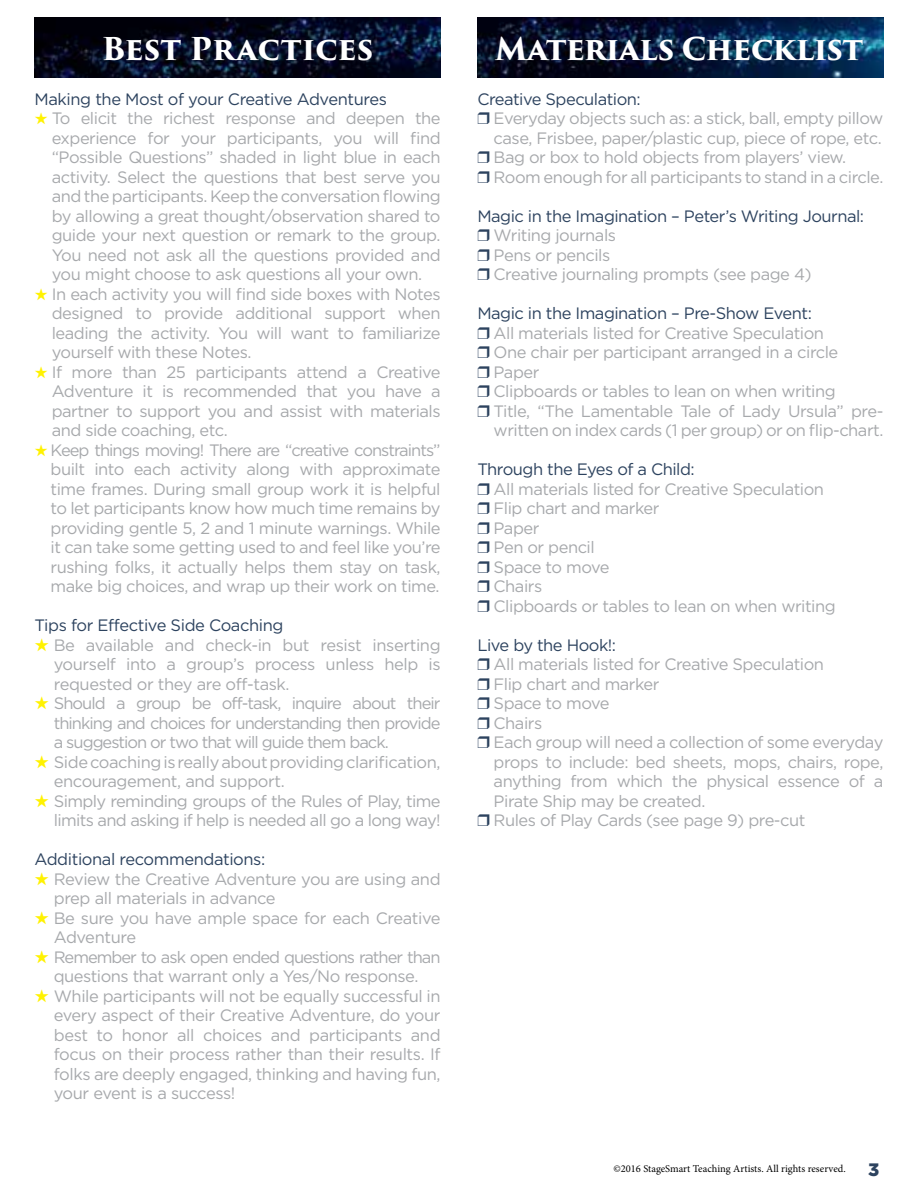
<style>
.page{position:relative;width:918px;height:1188px;background:#fff}
.page>*{position:absolute;margin:0;border:0;box-sizing:border-box;transform-origin:0 0}
.t1{font:700 30.6px "Trajan Pro 3";letter-spacing:-.015em;color:#fff}
.t2{font:900 18px "Gotham";color:#2d435f}
.t3{font:16.5px/19.5px "Gotham";letter-spacing:-.03em;color:#a7a9ac}
.t4{font:16.5px "Gotham";letter-spacing:-.03em;color:#2d435f}
.t5{font:16.5px/19.5px "Gotham";letter-spacing:-.06em;color:#a7a9ac;text-align:center}
.t6{font:10.5px "Minion Pro";color:#000}
.s1{color:#fff200}
</style>
<div class="page">
<img style="left:35px;top:17px;width:406px;height:61px">
<img style="left:477px;top:17px;width:406px;height:61px">
<h1 class="t1" style="left:102px;top:26px;width:273px">Best Practices</h1>
<h1 class="t1" style="left:495px;top:26px;width:370px">Materials Checklist</h1>
<p class="t4" style="left:35px;top:90px;width:354px">Making the Most of your Creative Adventures</p>
<p class="t3" style="left:52px;top:108px;width:390px;text-align:justify;text-indent:-17px"><span class="s1">★</span> To elicit the richest response and deepen the experience for your participants, you will find “Possible Questions” shaded in light blue in each activity. Select the questions that best serve you and the participants. Keep the conversation flowing by allowing a great thought/observation shared to guide your next question or remark to the group.<br>You need not ask all the questions provided and you might choose to ask questions all your own.</p>
<p class="t3" style="left:52px;top:284px;width:390px;text-align:justify;text-indent:-17px"><span class="s1">★</span> In each activity you will find side boxes with Notes designed to provide additional support when leading the activity. You will want to familiarize yourself with these Notes.</p>
<p class="t3" style="left:52px;top:362px;width:390px;text-align:justify;text-indent:-17px"><span class="s1">★</span> If more than 25 participants attend a Creative Adventure it is recommended that you have a partner to support you and assist with materials and side coaching, etc.</p>
<p class="t3" style="left:51px;top:440px;width:392px;text-align:justify;text-indent:-16px"><span class="s1">★</span> Keep things moving! There are “creative constraints” built into each activity along with approximate time frames. During small group work it is helpful to let participants know how much time remains by providing gentle 5, 2 and 1 minute warnings. While it can take some getting used to and feel like you’re rushing folks, it actually helps them stay on task, make big choices, and wrap up their work on time.</p>
<p class="t4" style="left:35px;top:616px;width:250px">Tips for Effective Side Coaching</p>
<p class="t3" style="left:54px;top:635px;width:388px;text-align:justify;text-indent:-19px"><span class="s1">★</span> Be available and check-in but resist inserting yourself into a group’s process unless help is requested or they are off-task.</p>
<p class="t3" style="left:54px;top:693px;width:388px;text-align:justify;text-indent:-19px"><span class="s1">★</span> Should a group be off-task, inquire about their thinking and choices for understanding then provide a suggestion or two that will guide them back.</p>
<p class="t3" style="left:54px;top:752px;width:388px;text-indent:-19px"><span class="s1">★</span> Side coaching is really about providing clarification, encouragement, and support.</p>
<p class="t3" style="left:35px;top:791px;width:408px;text-align:right"><span class="s1">★</span> Simply reminding groups of the Rules of Play, time limits and asking if help is needed all go a long way!</p>
<p class="t4" style="left:35px;top:850px;width:232px">Additional recommendations:</p>
<p class="t3" style="left:54px;top:869px;width:388px;text-indent:-19px"><span class="s1">★</span> Review the Creative Adventure you are using and prep all materials in advance</p>
<p class="t3" style="left:54px;top:908px;width:388px;text-indent:-19px"><span class="s1">★</span> Be sure you have ample space for each Creative<br>Adventure</p>
<p class="t5" style="left:35px;top:947px;width:408px"><span class="s1">★</span> Remember to ask open ended questions rather than questions that warrant only a Yes/No response.</p>
<p class="t3" style="left:54px;top:986px;width:388px;text-align:justify;text-indent:-19px"><span class="s1">★</span> While participants will not be equally successful in every aspect of their Creative Adventure, do your best to honor all choices and participants and focus on their process rather than their results. If folks are deeply engaged, thinking and having fun, your event is a success!</p>
<p class="t4" style="left:477px;top:90px;width:165px">Creative Speculation:</p>
<p class="t3" style="left:494px;top:108px;width:391px">Everyday objects such as: a stick, ball, empty pillow case, Frisbee, paper/plastic cup, piece of rope, etc.<br>Bag or box to hold objects from players’ view.<br>Room enough for all participants to stand in a circle.</p>
<p class="t4" style="left:477px;top:207px;width:388px">Magic in the Imagination – Peter’s Writing Journal:</p>
<p class="t3" style="left:494px;top:225px;width:320px">Writing journals<br>Pens or pencils<br>Creative journaling prompts (see page 4)</p>
<p class="t4" style="left:477px;top:304px;width:336px">Magic in the Imagination – Pre-Show Event:</p>
<p class="t3" style="left:494px;top:323px;width:391px">All materials listed for Creative Speculation<br>One chair per participant arranged in a circle Paper<br>Clipboards or tables to lean on when writing<br>Title, “The Lamentable Tale of Lady Ursula” pre&shy;written on index cards (1 per group) or on flip-chart.</p>
<p class="t4" style="left:477px;top:460px;width:219px">Through the Eyes of a Child:</p>
<p class="t3" style="left:494px;top:479px;width:344px">All materials listed for Creative Speculation<br>Flip chart and marker<br>Paper<br>Pen or pencil<br>Space to move<br>Chairs<br>Clipboards or tables to lean on when writing</p>
<p class="t4" style="left:477px;top:636px;width:140px">Live by the Hook!:</p>
<p class="t3" style="left:494px;top:655px;width:391px">All materials listed for Creative Speculation<br>Flip chart and marker<br>Space to move<br>Chairs<br>Each group will need a collection of some everyday props to include: bed sheets, mops, chairs, rope, anything from which the physical essence of a Pirate Ship may be created.<br>Rules of Play Cards (see page 9) pre-cut</p>
<p class="t6" style="left:613px;top:1162px;width:234px">©2016 StageSmart Teaching Artists. All rights reserved.</p>
<p class="t2" style="left:868px;top:1159px;width:13px">3</p>
</div>
